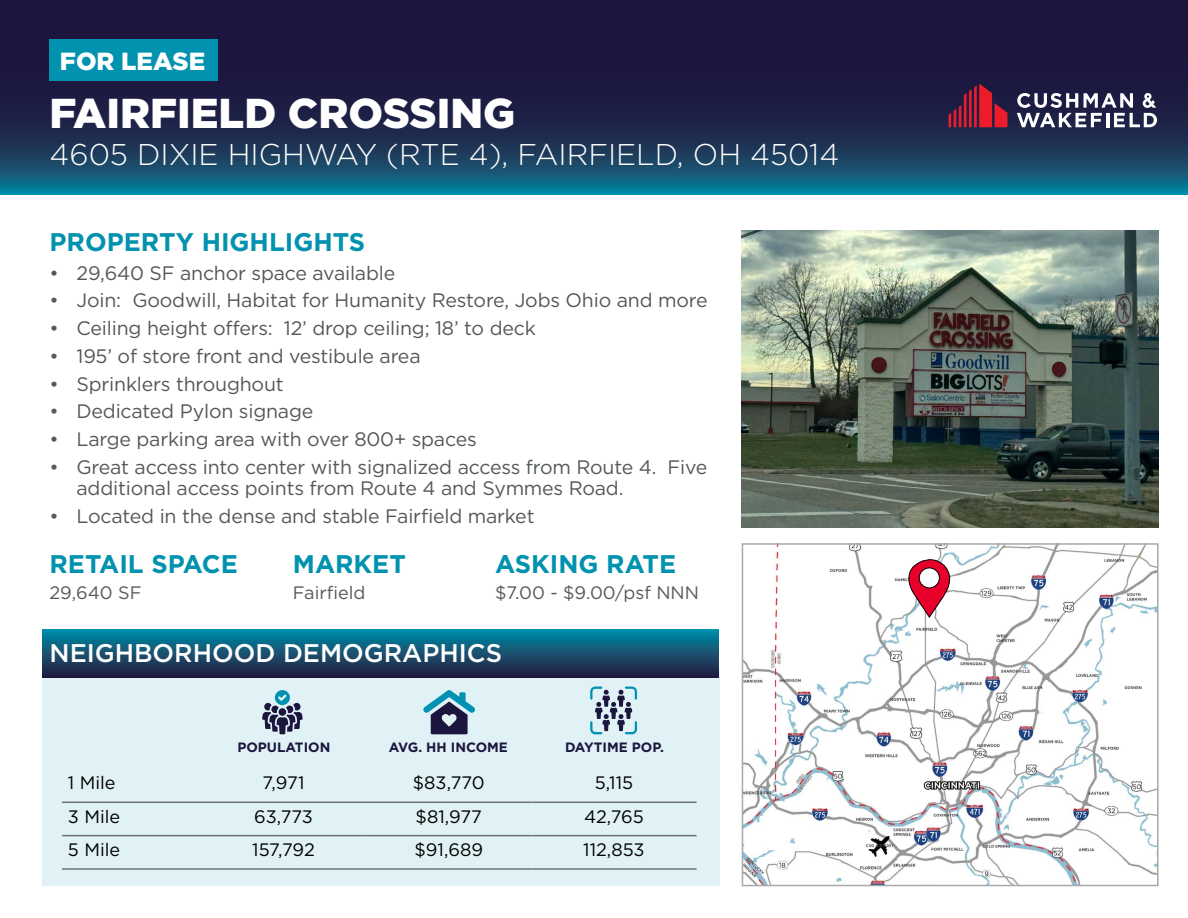
<style>
.page{position:relative;width:1188px;height:918px;background:#fff}
.page>*{position:absolute;margin:0;border:0;box-sizing:border-box;transform-origin:0 0}
.t1{font:900 41.7px "Gotham";color:#fff}
.t2{font:300 30px "Gotham";color:#fff}
.t3{font:700 25.5px "Gotham";color:#0092ae}
.t4{font:500 25.5px "Gotham";color:#fff}
.t5{font:900 24.75px "Gotham";color:#fff}
.t6{font:19.5px/21px "Gotham";letter-spacing:-.01em;color:#545859}
.t7{font:18px "Gotham";color:#000}
.t8{font:18px "Gotham";color:#555859}
.t9{font:700 13.5px "Gotham";color:#1c163f}
</style>
<div class="page">
<svg style="left:0;top:0;width:1188px;height:194px;background:#1a2b50"></svg>
<div style="left:50px;top:39px;width:168px;height:42px;background:#0092ae"></div>
<svg style="left:949px;top:84px;width:58px;height:43px;background:#7d1c37"></svg>
<svg style="left:1017px;top:93px;width:140px;height:34px"></svg>
<div style="left:42px;top:670px;width:677px;height:216px;background:#e0f2f5"></div>
<div style="left:42px;top:629px;width:677px;height:48px;background:linear-gradient(to bottom,#008da7,#261c3f)"></div>
<hr style="left:62px;top:802px;width:139px;height:1px;background:#707272">
<hr style="left:201px;top:802px;width:165px;height:1px;background:#707272">
<hr style="left:366px;top:802px;width:165px;height:1px;background:#707272">
<hr style="left:531px;top:802px;width:166px;height:1px;background:#707272">
<hr style="left:62px;top:835px;width:139px;height:1px;background:#707272">
<hr style="left:201px;top:835px;width:165px;height:1px;background:#707272">
<hr style="left:366px;top:835px;width:165px;height:1px;background:#707272">
<hr style="left:531px;top:835px;width:166px;height:1px;background:#707272">
<hr style="left:62px;top:868px;width:139px;height:2px;background:#707272">
<hr style="left:201px;top:868px;width:165px;height:2px;background:#707272">
<hr style="left:366px;top:868px;width:165px;height:2px;background:#707272">
<hr style="left:531px;top:868px;width:166px;height:2px;background:#707272">
<svg style="left:262px;top:690px;width:41px;height:44px"></svg>
<div style="left:279px;top:708px;width:7px;height:8px;background:#1c163f;border-radius:50%"></div>
<svg style="left:423px;top:690px;width:52px;height:44px"></svg>
<svg style="left:590px;top:687px;width:47px;height:47px"></svg>
<img style="left:745px;top:546px;width:411px;height:337px">
<div style="left:742px;top:543px;width:417px;height:343px;border:2px solid #aaa9aa"></div>
<img style="left:742px;top:231px;width:417px;height:297px">
<svg style="left:907px;top:559px;width:45px;height:59px"></svg>
<div style="left:919px;top:568px;width:20px;height:20px;background:#fff;border-radius:50%"></div>
<div style="left:919px;top:568px;width:21px;height:20px;border:1px solid #000;border-radius:50%"></div>
<p class="t5" style="left:60px;top:44px;width:147px">FOR LEASE</p>
<h1 class="t1" style="left:50px;top:85px;width:467px">FAIRFIELD CROSSING</h1>
<h2 class="t2" style="left:50px;top:136px;width:791px">4605 DIXIE HIGHWAY (RTE 4), FAIRFIELD, OH 45014</h2>
<h3 class="t3" style="left:50px;top:225px;width:317px">PROPERTY HIGHLIGHTS</h3>
<p class="t6" style="left:50px;top:262px;width:347px">• 29,640 SF anchor space available</p>
<p class="t6" style="left:50px;top:289px;width:660px">• Join: Goodwill, Habitat for Humanity Restore, Jobs Ohio and more</p>
<p class="t6" style="left:50px;top:317px;width:488px">• Ceiling height offers: 12’ drop ceiling; 18’ to deck</p>
<p class="t6" style="left:50px;top:345px;width:373px">• 195’ of store front and vestibule area</p>
<p class="t6" style="left:50px;top:373px;width:236px">• Sprinklers throughout</p>
<p class="t6" style="left:50px;top:400px;width:265px">• Dedicated Pylon signage</p>
<p class="t6" style="left:50px;top:428px;width:429px">• Large parking area with over 800+ spaces</p>
<p class="t6" style="left:77px;top:456px;width:632px;text-indent:-27px">• Great access into center with signalized access from Route 4. Five additional access points from Route 4 and Symmes Road.</p>
<p class="t6" style="left:50px;top:505px;width:487px">• Located in the dense and stable Fairfield market</p>
<h3 class="t3" style="left:50px;top:547px;width:190px">RETAIL SPACE</h3>
<h3 class="t3" style="left:293px;top:547px;width:114px">MARKET</h3>
<h3 class="t3" style="left:495px;top:547px;width:183px">ASKING RATE</h3>
<p class="t8" style="left:50px;top:582px;width:93px">29,640 SF</p>
<p class="t8" style="left:293px;top:582px;width:74px">Fairfield</p>
<p class="t8" style="left:495px;top:582px;width:205px">$7.00 - $9.00/psf NNN</p>
<h3 class="t4" style="left:50px;top:636px;width:454px">NEIGHBORHOOD DEMOGRAPHICS</h3>
<p class="t9" style="left:237px;top:739px;width:94px">POPULATION</p>
<p class="t9" style="left:389px;top:739px;width:121px">AVG. HH INCOME</p>
<p class="t9" style="left:565px;top:739px;width:100px">DAYTIME POP.</p>
<p class="t7" style="left:68px;top:771px;width:49px">1 Mile</p>
<p class="t7" style="left:263px;top:771px;width:43px">7,971</p>
<p class="t7" style="left:413px;top:771px;width:73px">$83,770</p>
<p class="t7" style="left:595px;top:771px;width:40px">5,115</p>
<p class="t7" style="left:68px;top:805px;width:54px">3 Mile</p>
<p class="t7" style="left:254px;top:805px;width:60px">63,773</p>
<p class="t7" style="left:416px;top:805px;width:68px">$81,977</p>
<p class="t7" style="left:584px;top:805px;width:61px">42,765</p>
<p class="t7" style="left:68px;top:838px;width:54px">5 Mile</p>
<p class="t7" style="left:252px;top:838px;width:64px">157,792</p>
<p class="t7" style="left:415px;top:838px;width:70px">$91,689</p>
<p class="t7" style="left:583px;top:838px;width:63px">112,853</p>
</div>
